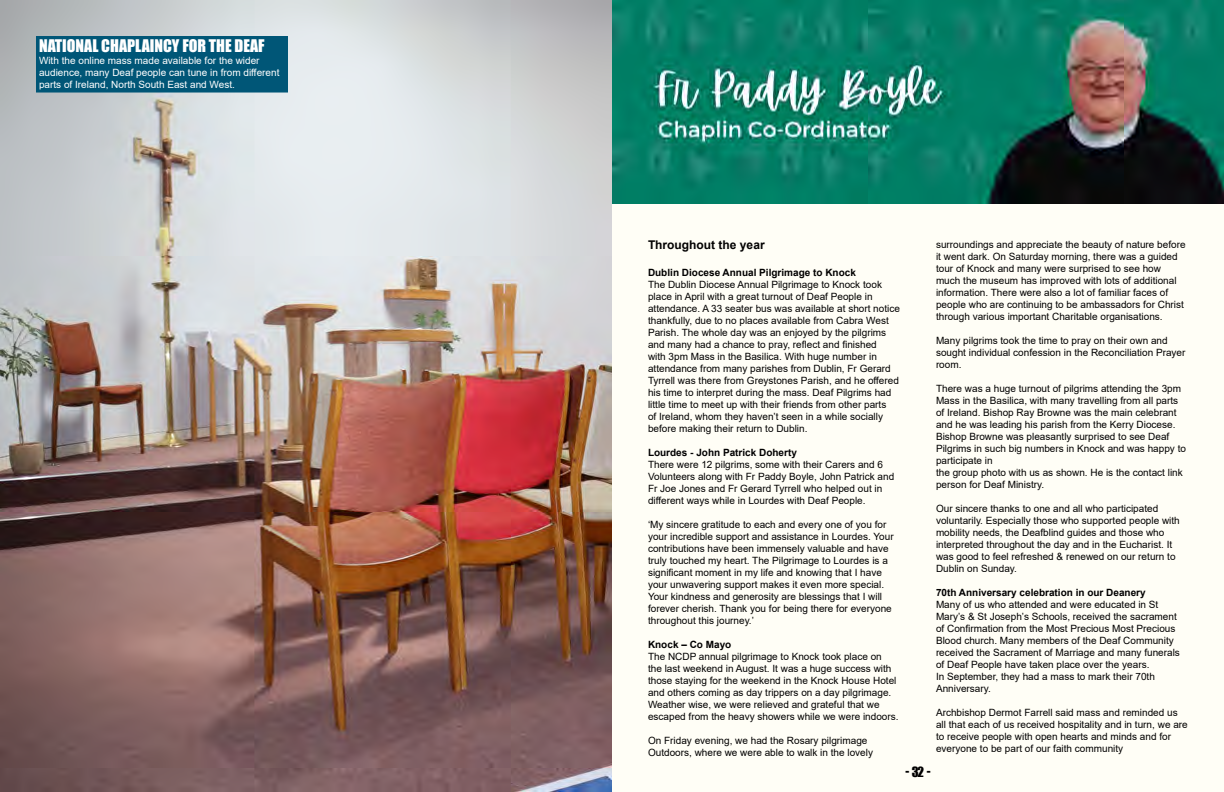
<style>
.page{position:relative;width:1224px;height:792px;background:#fff}
.page>*{position:absolute;margin:0;border:0;box-sizing:border-box;transform-origin:0 0}
.t1{font:16px "Impact";color:#fff}
.t2{font:13px "Impact";color:#000}
.t3{font:700 12px "Arial";color:#000}
.t4{font:10px/12px "Arial";color:#000}
.t5{font:10px/12px "Arial";color:#fff}
.t6{font:700 10px "Arial";color:#000}
</style>
<div class="page">
<div style="left:612px;top:0;width:612px;height:792px;background:#fffef6"></div>
<img style="left:0;top:0;width:612px;height:792px">
<div style="left:38px;top:38px;width:248px;height:53px;background:#005677"></div>
<div style="left:36px;top:36px;width:252px;height:57px;border:3px solid #005677"></div>
<img style="left:612px;top:0;width:612px;height:204px">
<h1 class="t1" style="left:39px;top:33px;width:227px">NATIONAL CHAPLAINCY FOR THE DEAF</h1>
<p class="t5" style="left:39px;top:54px;width:242px">With the online mass made available for the wider audience, many Deaf people can tune in from different parts of Ireland, North South East and West.</p>
<p class="t3" style="left:648px;top:237px;width:118px">Throughout the year</p>
<p class="t6" style="left:648px;top:265px;width:210px">Dublin Diocese Annual Pilgrimage to Knock</p>
<p class="t4" style="left:648px;top:278px;width:254px">The Dublin Diocese Annual Pilgrimage to Knock took place in April with a great turnout of Deaf People in attendance. A 33 seater bus was available at short notice thankfully, due to no places available from Cabra West Parish. The whole day was an enjoyed by the pilgrims and many had a chance to pray, reflect and finished<br>with 3pm Mass in the Basilica. With huge number in attendance from many parishes from Dublin, Fr Gerard Tyrrell was there from Greystones Parish, and he offered his time to interpret during the mass. Deaf Pilgrims had little time to meet up with their friends from other parts<br>of Ireland, whom they haven’t seen in a while socially before making their return to Dublin.</p>
<p class="t6" style="left:648px;top:445px;width:150px">Lourdes - John Patrick Doherty</p>
<p class="t4" style="left:648px;top:458px;width:248px">There were 12 pilgrims, some with their Carers and 6<br>Volunteers along with Fr Paddy Boyle, John Patrick and Fr Joe Jones and Fr Gerard Tyrrell who helped out in different ways while in Lourdes with Deaf People.</p>
<p class="t4" style="left:648px;top:518px;width:247px">‘My sincere gratitude to each and every one of you for your incredible support and assistance in Lourdes. Your contributions have been immensely valuable and have truly touched my heart. The Pilgrimage to Lourdes is a significant moment in my life and knowing that I have your unwavering support makes it even more special.<br>Your kindness and generosity are blessings that I will forever cherish. Thank you for being there for everyone throughout this journey.’</p>
<p class="t6" style="left:648px;top:637px;width:85px">Knock – Co Mayo</p>
<p class="t4" style="left:648px;top:650px;width:252px">The NCDP annual pilgrimage to Knock took place on<br>the last weekend in August. It was a huge success with those staying for the weekend in the Knock House Hotel and others coming as day trippers on a day pilgrimage.<br>Weather wise, we were relieved and grateful that we escaped from the heavy showers while we were indoors.</p>
<p class="t4" style="left:648px;top:734px;width:227px">On Friday evening, we had the Rosary pilgrimage<br>Outdoors, where we were able to walk in the lovely</p>
<p class="t4" style="left:936px;top:238px;width:251px">surroundings and appreciate the beauty of nature before it went dark. On Saturday morning, there was a guided tour of Knock and many were surprised to see how much the museum has improved with lots of additional information. There were also a lot of familiar faces of people who are continuing to be ambassadors for Christ through various important Charitable organisations.</p>
<p class="t4" style="left:936px;top:334px;width:251px">Many pilgrims took the time to pray on their own and sought individual confession in the Reconciliation Prayer room.</p>
<p class="t4" style="left:936px;top:382px;width:252px">There was a huge turnout of pilgrims attending the 3pm Mass in the Basilica, with many travelling from all parts of Ireland. Bishop Ray Browne was the main celebrant and he was leading his parish from the Kerry Diocese.<br>Bishop Browne was pleasantly surprised to see Deaf Pilgrims in such big numbers in Knock and was happy to participate in<br>the group photo with us as shown. He is the contact link person for Deaf Ministry.</p>
<p class="t4" style="left:936px;top:502px;width:245px">Our sincere thanks to one and all who participated voluntarily. Especially those who supported people with mobility needs, the Deafblind guides and those who interpreted throughout the day and in the Eucharist. It was good to feel refreshed &amp; renewed on our return to Dublin on Sunday.</p>
<p class="t6" style="left:936px;top:585px;width:211px">70th Anniversary celebration in our Deanery</p>
<p class="t4" style="left:936px;top:598px;width:245px">Many of us who attended and were educated in St Mary’s &amp; St Joseph’s Schools, received the sacrament of Confirmation from the Most Precious Most Precious Blood church. Many members of the Deaf Community received the Sacrament of Marriage and many funerals of Deaf People have taken place over the years.<br>In September, they had a mass to mark their 70th Anniversary.</p>
<p class="t4" style="left:936px;top:706px;width:253px">Archbishop Dermot Farrell said mass and reminded us all that each of us received hospitality and in turn, we are to receive people with open hearts and minds and for everyone to be part of our faith community</p>
<h2 class="t2" style="left:905px;top:762px;width:27px">- 32 -</h2>
</div>
